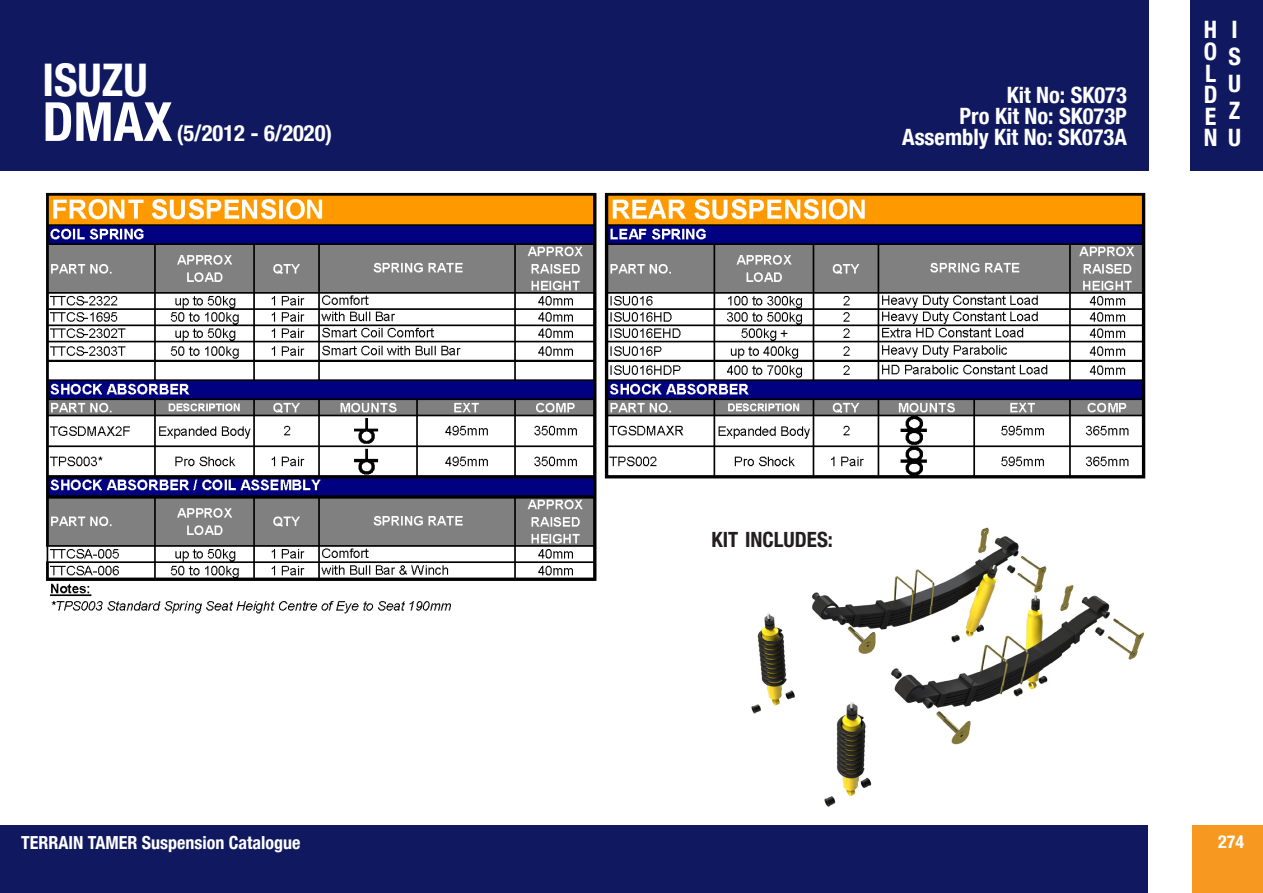
<style>
.page{position:relative;width:1263px;height:893px;background:#fff}
.page>*{position:absolute;margin:0;border:0;box-sizing:border-box;transform-origin:0 0}
.t1{font:700 condensed 54px "Helvetica Neue LT Com";color:#fff}
.t2{font:700 condensed 45px "Helvetica Neue LT Com";color:#fff}
.t3{font:700 condensed 24px "Helvetica Neue LT Com";color:#fff}
.t4{font:700 condensed 22.5px/21px "Helvetica Neue LT Com";color:#fff;text-align:right}
.t5{font:700 condensed 21px "Helvetica Neue LT Com";color:#231f20}
.t6{font:700 condensed 18px "Helvetica Neue LT Com";color:#fff}
</style>
<div class="page">
<div style="left:0;top:825px;width:1148px;height:68px;background:#10195f"></div>
<div style="left:1192px;top:825px;width:71px;height:68px;background:#f79820"></div>
<div style="left:1190px;top:0;width:73px;height:170px;background:#10195f"></div>
<div style="left:0;top:0;width:1148px;height:170px;background:#10195f"></div>
<img style="left:46px;top:192px;width:1100px;height:422px">
<img style="left:711px;top:527px;width:435px;height:280px">
<p class="t2" style="left:43px;top:53px;width:107px">ISUZU</p>
<p class="t1" style="left:43px;top:89px;width:131px">DMAX</p>
<p class="t4" style="left:177px;top:123px;width:157px">(5/2012 - 6/2020)</p>
<p class="t4" style="left:1007px;top:85px;width:122px">Kit No: SK073</p>
<p class="t4" style="left:902px;top:106px;width:226px">Pro Kit No: SK073P<br>Assembly Kit No: SK073A</p>
<p class="t3" style="left:1204px;top:16px;width:15px">H</p>
<p class="t3" style="left:1204px;top:37px;width:15px">O</p>
<p class="t3" style="left:1205px;top:59px;width:13px">L</p>
<p class="t3" style="left:1204px;top:80px;width:15px">D</p>
<p class="t3" style="left:1205px;top:102px;width:13px">E</p>
<p class="t3" style="left:1204px;top:124px;width:39px">N U</p>
<p class="t3" style="left:1231px;top:16px;width:8px">I</p>
<p class="t3" style="left:1228px;top:43px;width:14px">S</p>
<p class="t3" style="left:1228px;top:70px;width:14px">U</p>
<p class="t3" style="left:1229px;top:97px;width:13px">Z</p>
<p class="t5" style="left:711px;top:526px;width:123px">KIT INCLUDES:</p>
<p class="t6" style="left:21px;top:832px;width:281px">TERRAIN TAMER Suspension Catalogue</p>
<p class="t6" style="left:1218px;top:830px;width:27px">274</p>
</div>
